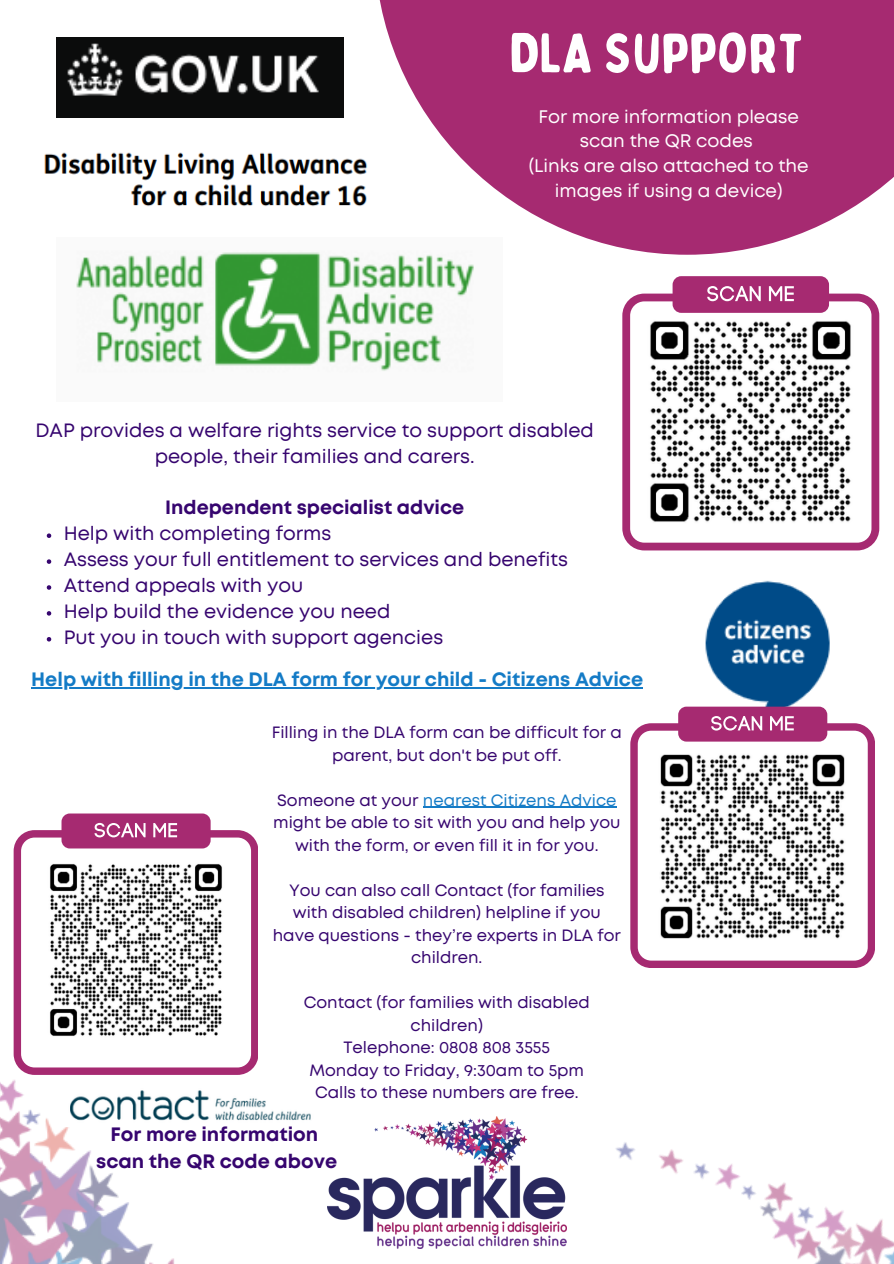
<style>
.page{position:relative;width:894px;height:1264px;background:#fff}
.page>*{position:absolute;margin:0;border:0;box-sizing:border-box;transform-origin:0 0}
.t1{font:55.5px "Bobby Jones Soft";color:#fff}
.t2{font:700 19.35px "Mont";color:#147bc6}
.t3{font:700 19.35px/27px "Mont";color:#36056f;text-align:center}
.t4{font:19.2px/25.8px "Mont";color:#36056f;text-align:center}
.t5{font:700 19.2px "Mont";color:#36056f}
.t6{font:18.15px/24.8px "Mont";color:#fff;text-align:center}
.t7{font:16.35px/22.5px "Mont";color:#36056f;text-align:center}
.s1{color:#147bc6}
</style>
<div class="page">
<img style="left:327px;top:1116px;width:196px;height:132px">
<svg style="left:379px;top:0;width:514px;height:255px;fill:#a62a71"></svg>
<img style="left:523px;top:1135px;width:370px;height:128px">
<img style="left:0;top:1074px;width:189px;height:189px">
<svg style="left:14px;top:830px;width:244px;height:244px"></svg>
<div style="left:61px;top:813px;width:149px;height:35px;background:#a62a71;border-radius:8px"></div>
<svg style="left:94px;top:822px;width:51px;height:15px"></svg>
<svg style="left:153px;top:823px;width:24px;height:14px"></svg>
<img style="left:44px;top:152px;width:324px;height:54px">
<img style="left:35px;top:849px;width:202px;height:201px">
<img style="left:63px;top:1083px;width:248px;height:43px">
<img style="left:56px;top:38px;width:287px;height:80px">
<img style="left:76px;top:237px;width:426px;height:134px">
<svg style="left:622px;top:293px;width:256px;height:257px"></svg>
<div style="left:672px;top:276px;width:156px;height:37px;background:#a62a71;border-radius:9px"></div>
<svg style="left:707px;top:286px;width:53px;height:15px"></svg>
<svg style="left:768px;top:286px;width:25px;height:15px"></svg>
<img style="left:705px;top:580px;width:125px;height:143px">
<svg style="left:47px;top:533px;width:4px;height:5px"></svg>
<svg style="left:47px;top:559px;width:4px;height:5px"></svg>
<svg style="left:47px;top:585px;width:4px;height:4px"></svg>
<svg style="left:47px;top:611px;width:4px;height:4px"></svg>
<svg style="left:47px;top:637px;width:4px;height:4px"></svg>
<svg style="left:630px;top:723px;width:244px;height:244px"></svg>
<div style="left:678px;top:706px;width:149px;height:35px;background:#a62a71;border-radius:8px"></div>
<svg style="left:711px;top:716px;width:51px;height:14px"></svg>
<svg style="left:770px;top:716px;width:23px;height:14px"></svg>
<hr style="left:31px;top:687px;width:612px;height:1px;background:#147bc6">
<hr style="left:423px;top:806px;width:193px;height:1px;background:#147bc6">
<h1 class="t1" style="left:509px;top:19px;width:294px">DLA SUPPORT</h1>
<h3 class="t6" style="left:528px;top:105px;width:281px">For more information please scan the QR codes<br>(Links are also attached to the images if using a device)</h3>
<p class="t4" style="left:35px;top:418px;width:559px">DAP provides a welfare rights service to support disabled people, their families and carers.</p>
<p class="t5" style="left:165px;top:500px;width:300px">Independent specialist advice</p>
<p class="t4" style="left:64px;top:522px;width:269px">Help with completing forms</p>
<p class="t4" style="left:64px;top:548px;width:505px">Assess your full entitlement to services and benefits</p>
<h3 class="t4" style="left:64px;top:574px;width:241px">Attend appeals with you</h3>
<h2 class="t4" style="left:64px;top:599px;width:328px">Help build the evidence you need</h2>
<p class="t4" style="left:64px;top:625px;width:381px">Put you in touch with support agencies</p>
<p class="t2" style="left:31px;top:672px;width:613px">Help with filling in the DLA form for your child - Citizens Advice</p>
<p class="t7" style="left:272px;top:722px;width:351px">Filling in the DLA form can be difficult for a parent, but don't be put off.</p>
<p class="t7" style="left:273px;top:789px;width:349px">Someone at your <span class="s1">nearest Citizens Advice </span>might be able to sit with you and help you with the form, or even fill it in for you.</p>
<p class="t7" style="left:273px;top:879px;width:349px">You can also call Contact (for families with disabled children) helpline if you have questions - they’re experts in DLA for children.</p>
<p class="t7" style="left:304px;top:992px;width:287px">Contact (for families with disabled children)</p>
<h2 class="t7" style="left:343px;top:1037px;width:208px">Telephone: 0808 808 3555</h2>
<p class="t7" style="left:309px;top:1059px;width:276px">Monday to Friday, 9:30am to 5pm</p>
<p class="t7" style="left:315px;top:1082px;width:265px">Calls to these numbers are free.</p>
<p class="t3" style="left:96px;top:1121px;width:242px">For more information scan the QR code above</p>
</div>
